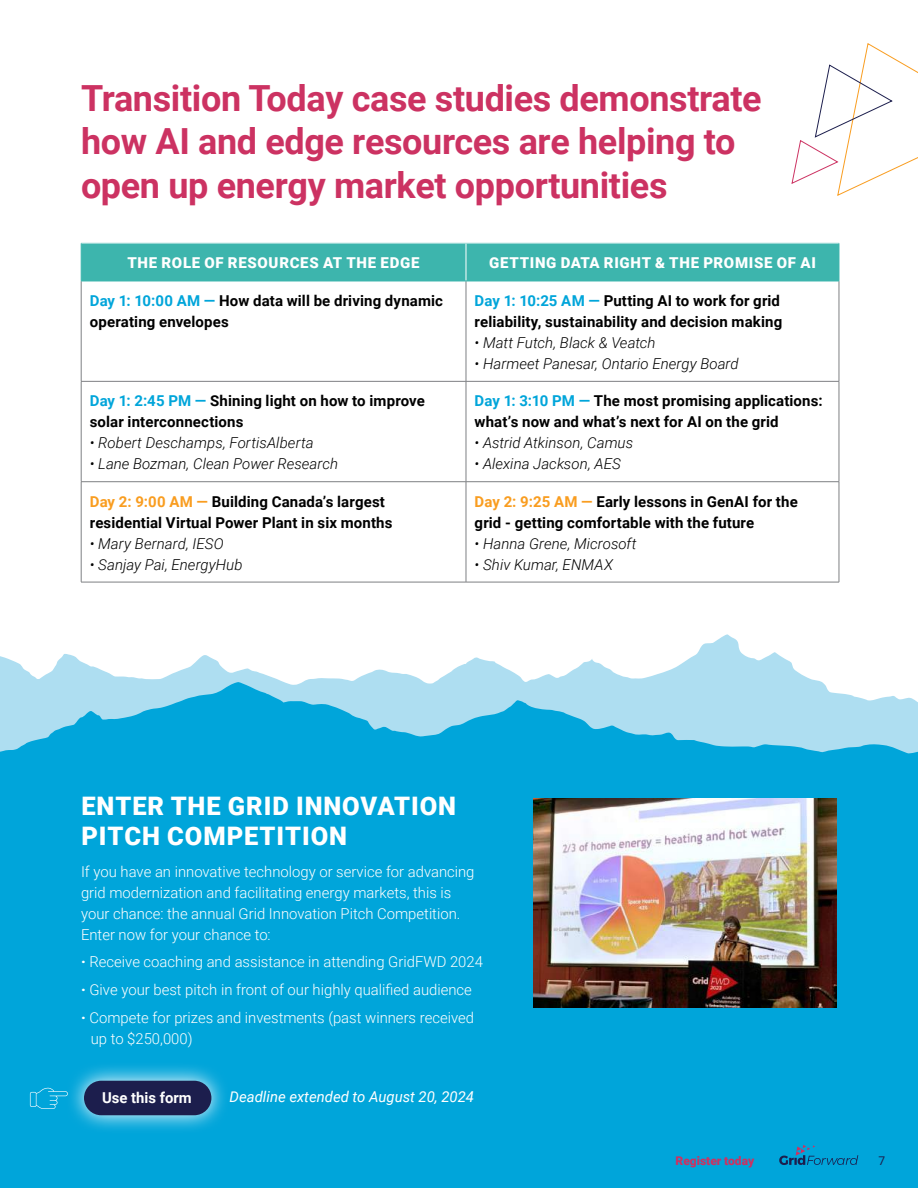
<style>
.page{position:relative;width:918px;height:1188px;background:#fff}
.page>*{position:absolute;margin:0;border:0;box-sizing:border-box;transform-origin:0 0}
.t1{font:700 36px/43.2px "Roboto";letter-spacing:-.01em;color:#cc3262}
.t2{font:900 25.5px/30px "Roboto";letter-spacing:.035em;color:#fff}
.t3{font:700 15px/21px "Roboto";letter-spacing:.01em;color:#000}
.t4{font:300 15px/21px "Roboto";color:#fff}
.t5{font:italic 300 15px "Roboto";color:#000}
.t6{font:900 15px "Roboto";letter-spacing:.045em;color:#fff}
.t7{font:italic 15px "Roboto";color:#fff}
.t8{font:700 15px "Roboto";color:#fff}
.t9{font:900 12px "Roboto";color:#cc3262}
.t10{font:12px "Roboto";color:#1c1e4d}
.s1{color:#00a5da}
.s2{color:#f99d20}
.s3{font-weight:900}
</style>
<div class="page">
<svg style="left:0;top:634px;width:822px;height:48px"></svg>
<svg style="left:0;top:682px;width:918px;height:506px;fill:#00a5da"></svg>
<svg style="left:779px;top:1145px;width:79px;height:20px"></svg>
<svg style="left:66px;top:1062px;width:164px;height:72px"></svg>
<div style="left:84px;top:1081px;width:127px;height:34px;background:#1c1e4d;border-radius:17px"></div>
<img style="left:533px;top:799px;width:304px;height:209px">
<div style="left:82px;top:244px;width:757px;height:37px;background:#3db5ad"></div>
<hr style="left:466px;top:381px;width:373px;height:1px;background:#7e8083">
<hr style="left:466px;top:481px;width:373px;height:1px;background:#7e8083">
<hr style="left:466px;top:582px;width:373px;height:1px;background:#7e8083">
<hr style="left:81px;top:281px;width:1px;height:100px;background:#7e8083">
<hr style="left:466px;top:281px;width:1px;height:100px;background:#7e8083">
<hr style="left:839px;top:281px;width:1px;height:100px;background:#7e8083">
<hr style="left:81px;top:381px;width:385px;height:1px;background:#7e8083">
<hr style="left:81px;top:382px;width:1px;height:100px;background:#7e8083">
<hr style="left:466px;top:382px;width:1px;height:100px;background:#7e8083">
<hr style="left:839px;top:382px;width:1px;height:100px;background:#7e8083">
<hr style="left:81px;top:481px;width:385px;height:1px;background:#7e8083">
<hr style="left:81px;top:482px;width:1px;height:100px;background:#7e8083">
<hr style="left:466px;top:482px;width:1px;height:100px;background:#7e8083">
<hr style="left:839px;top:482px;width:1px;height:100px;background:#7e8083">
<hr style="left:81px;top:582px;width:385px;height:1px;background:#7e8083">
<hr style="left:466px;top:243px;width:1px;height:38px;background:#fff">
<hr style="left:81px;top:243px;width:385px;height:1px;background:#b1e1de">
<hr style="left:466px;top:243px;width:373px;height:1px;background:#b1e1de">
<hr style="left:81px;top:243px;width:1px;height:38px;background:#3db5ad">
<hr style="left:839px;top:243px;width:1px;height:38px;background:#3db5ad">
<hr style="left:81px;top:281px;width:385px;height:1px;background:#3db5ad">
<hr style="left:466px;top:281px;width:373px;height:1px;background:#3db5ad">
<svg style="left:791px;top:43px;width:127px;height:153px"></svg>
<svg style="left:30px;top:1087px;width:38px;height:22px"></svg>
<h1 class="t1" style="left:81px;top:75px;width:682px">Transition Today case studies demonstrate how AI and edge resources are helping to open up energy market opportunities</h1>
<p class="t6" style="left:128px;top:253px;width:294px">THE ROLE OF RESOURCES AT THE EDGE</p>
<p class="t6" style="left:489px;top:253px;width:328px">GETTING DATA RIGHT &amp; THE PROMISE OF AI</p>
<p class="t3" style="left:90px;top:290px;width:355px"><span class="s1">Day 1: 10:00 AM —</span> How data will be driving dynamic operating envelopes</p>
<p class="t3" style="left:475px;top:290px;width:309px"><span class="s1">Day 1: 10:25 AM —</span> Putting AI to work for grid reliability, sustainability and decision making</p>
<p class="t5" style="left:475px;top:332px;width:182px">• Matt Futch, Black &amp; Veatch</p>
<p class="t5" style="left:475px;top:353px;width:266px">• Harmeet Panesar, Ontario Energy Board</p>
<p class="t3" style="left:90px;top:390px;width:337px"><span class="s1">Day 1: 2:45 PM —</span> Shining light on how to improve solar interconnections</p>
<p class="t5" style="left:90px;top:433px;width:225px">• Robert Deschamps, FortisAlberta</p>
<p class="t5" style="left:90px;top:454px;width:250px">• Lane Bozman, Clean Power Research</p>
<p class="t3" style="left:475px;top:390px;width:349px"><span class="s1">Day 1: 3:10 PM —</span> The most promising applications: what’s now and what’s next for AI on the grid</p>
<p class="t5" style="left:475px;top:433px;width:160px">• Astrid Atkinson, Camus</p>
<p class="t5" style="left:475px;top:454px;width:148px">• Alexina Jackson, AES</p>
<p class="t3" style="left:90px;top:490px;width:304px"><span class="s2">Day 2: 9:00 AM —</span> Building Canada’s largest residential Virtual Power Plant in six months</p>
<p class="t5" style="left:90px;top:533px;width:135px">• Mary Bernard, IESO</p>
<p class="t5" style="left:90px;top:554px;width:154px">• Sanjay Pai, EnergyHub</p>
<p class="t3" style="left:475px;top:490px;width:325px"><span class="s2">Day 2: 9:25 AM —</span> Early lessons in GenAI for the grid - getting comfortable with the future</p>
<p class="t5" style="left:475px;top:533px;width:164px">• Hanna Grene, Microsoft</p>
<p class="t5" style="left:475px;top:554px;width:140px">• Shiv Kumar, ENMAX</p>
<h2 class="t2" style="left:81px;top:790px;width:376px">ENTER THE GRID INNOVATION<br>PITCH COMPETITION</h2>
<p class="t4" style="left:81px;top:860px;width:395px">If you have an innovative technology or service for advancing grid modernization and facilitating energy markets, this is your chance: the annual Grid Innovation Pitch Competition.<br>Enter now for your chance to:</p>
<p class="t4" style="left:81px;top:948px;width:403px;line-height:27.8px"><span class="s3">·</span> Receive coaching and assistance in attending GridFWD 2024 <span class="s3">·</span> Give your best pitch in front of our highly qualified audience<br><span class="s3">·</span> Compete for prizes and investments (past winners received</p>
<p class="t4" style="left:91px;top:1028px;width:103px">up to $250,000)</p>
<p class="t8" style="left:102px;top:1087px;width:91px">Use this form</p>
<p class="t7" style="left:230px;top:1087px;width:246px">Deadline extended to August 20, 2024</p>
<p class="t9" style="left:676px;top:1152px;width:80px">Register today</p>
<p class="t10" style="left:879px;top:1152px;width:8px">7</p>
</div>
